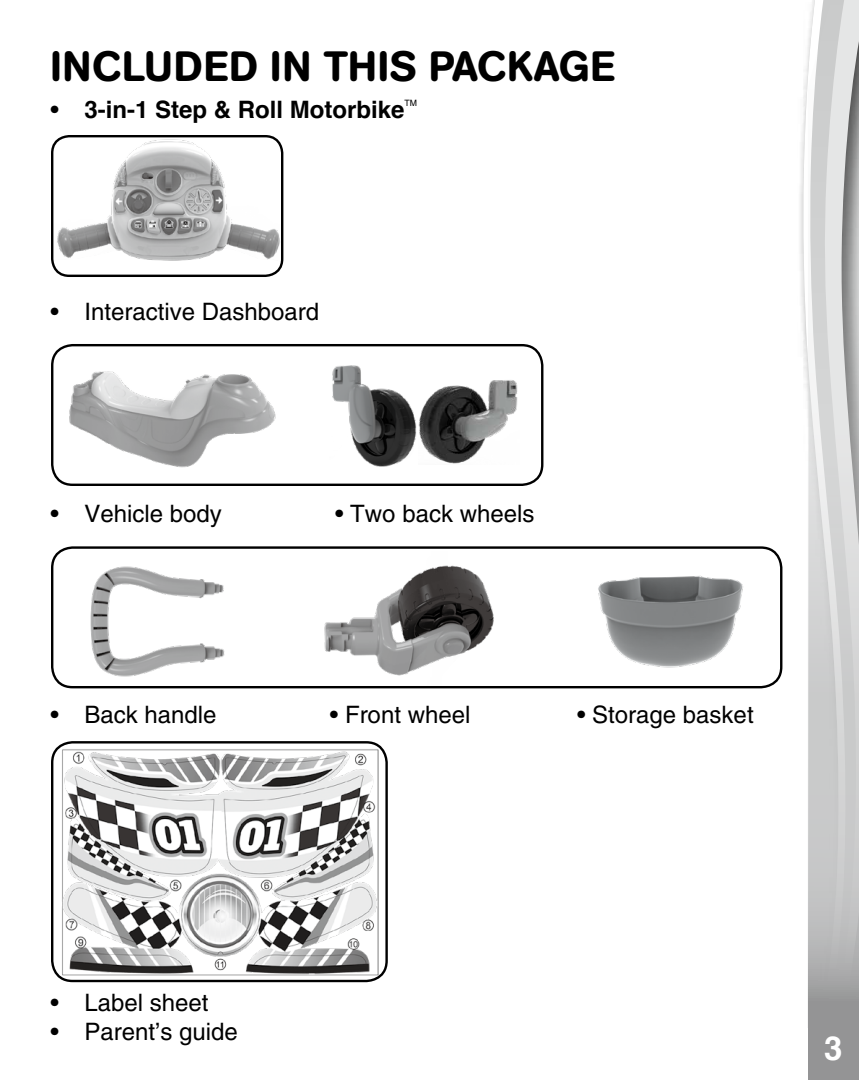
<style>
.page{position:relative;width:859px;height:1080px;background:#fff}
.page>*{position:absolute;margin:0;border:0;box-sizing:border-box;transform-origin:0 0}
.t1{font:500 42px "AG Book Rounded";letter-spacing:.02em;color:#000}
.t2{font:700 33px "Helvetica";color:#fff}
.t3{font:24px "Helvetica";color:#000}
.t4{font:700 24px "Helvetica";color:#000}
.t5{font:8.7px "Helvetica";color:#000}
.s1{font-weight:400}
.s2{font-style:inherit}
</style>
<div class="page">
<svg style="left:802px;top:47px;width:6px;height:362px"></svg>
<svg style="left:808px;top:0;width:51px;height:1080px;background:#c8c8c9"></svg>
<img style="left:52px;top:136px;width:230px;height:140px">
<div style="left:51px;top:135px;width:232px;height:142px;border:2px solid #000;border-radius:17px"></div>
<div style="left:51px;top:344px;width:492px;height:142px;border:2px solid #000;border-radius:20px"></div>
<img style="left:69px;top:371px;width:207px;height:96px">
<img style="left:418px;top:380px;width:100px;height:84px">
<img style="left:332px;top:365px;width:85px;height:101px">
<div style="left:51px;top:546px;width:731px;height:142px;border:2px solid #000;border-radius:20px"></div>
<img style="left:61px;top:747px;width:320px;height:230px">
<div style="left:51px;top:741px;width:337px;height:241px;border:2px solid #000;border-radius:20px"></div>
<img style="left:90px;top:566px;width:135px;height:111px">
<img style="left:324px;top:565px;width:170px;height:111px">
<img style="left:598px;top:575px;width:145px;height:93px">
<h1 class="t1" style="left:50px;top:42px;width:566px">INCLUDED IN THIS PACKAGE</h1>
<p class="t4" style="left:50px;top:94px;width:356px"><span class="s1">•</span> 3-in-1 Step &amp; Roll Motorbike</p>
<p class="t5" style="left:404px;top:98px;width:14px">TM</p>
<p class="t3" style="left:50px;top:298px;width:270px">• Interactive Dashboard</p>
<p class="t3" style="left:50px;top:499px;width:173px">• Vehicle body</p>
<p class="t3" style="left:335px;top:499px;width:201px">• Two back wheels</p>
<p class="t3" style="left:50px;top:701px;width:168px">• Back handle</p>
<p class="t3" style="left:330px;top:701px;width:142px">• Front wheel</p>
<p class="t3" style="left:577px;top:701px;width:178px">• Storage basket</p>
<p class="t3" style="left:50px;top:989px;width:160px">• Label sheet</p>
<p class="t3" style="left:50px;top:1018px;width:189px">• Parent’s guide</p>
<h2 class="t2" style="left:824px;top:1020px;width:30px">3 <sup>3</sup><span class="s2">3</span></h2>
</div>
